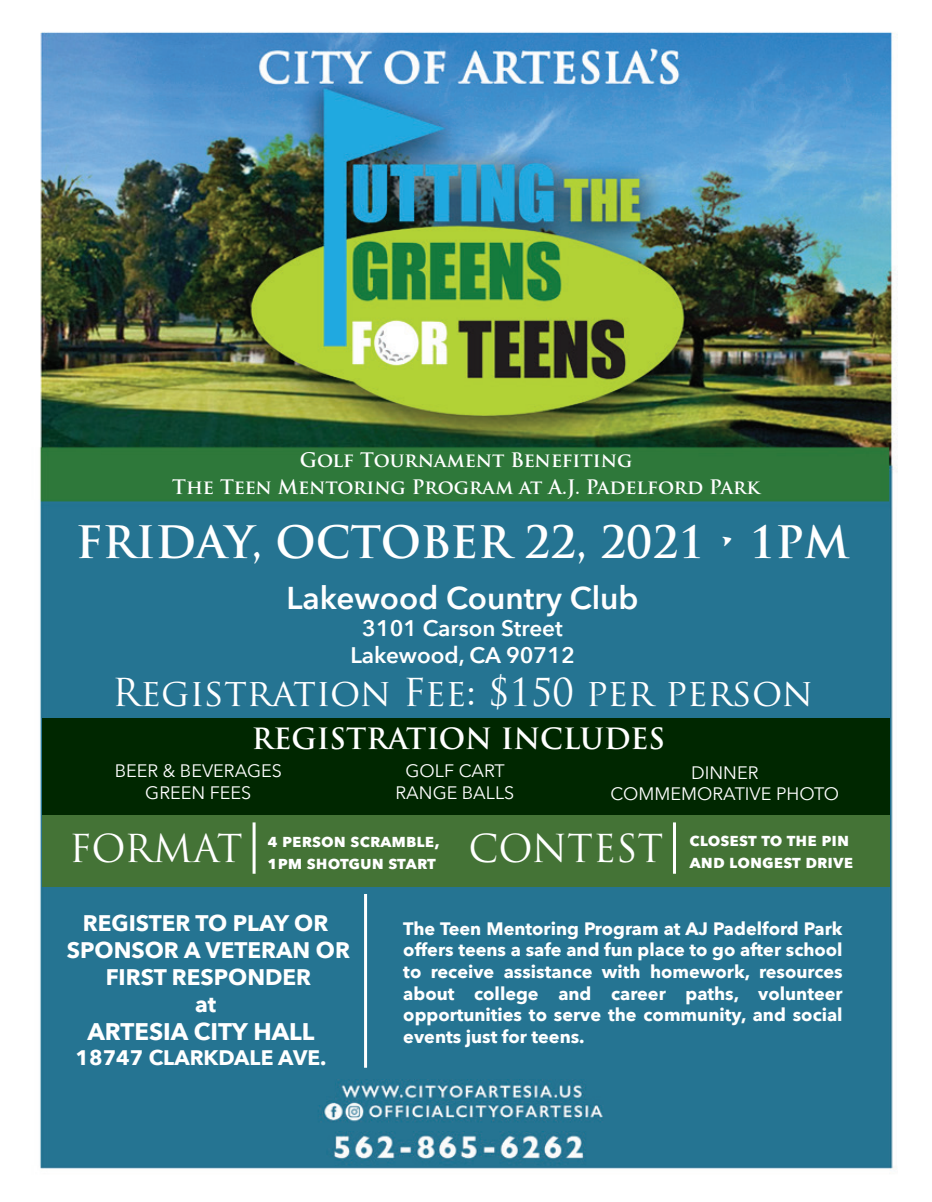
<style>
.page{position:relative;width:932px;height:1202px;background:#fff}
.page>*{position:absolute;margin:0;border:0;box-sizing:border-box;transform-origin:0 0}
.t1{font:700 43.5px "Trajan Pro";color:#fff}
.t2{font:37.5px "Trajan Pro";color:#fff}
.t3{font:600 31.5px "Avenir Next";color:#fff}
.t4{font:700 28.5px "Trajan Pro";color:#fff}
.t5{font:700 24px "Avenir Next";color:#fff}
.t6{font:700 22.5px/27px "Avenir Next";color:#fff;text-align:center}
.t7{font:600 22.5px/27px "Avenir Next";color:#fff;text-align:center}
.t8{font:700 21px "Avenir Next";color:#fff}
.t9{font:700 19.5px/27px "Trajan Pro";color:#fff;text-align:center}
.t10{font:700 18px/21.6px "Avenir Next";color:#fff;text-align:justify}
.t11{font:18px/21.6px "Avenir Next";color:#fff;text-align:center}
.t12{font:700 18px/21.6px "Avenir Next";letter-spacing:.095em;color:#fff}
.t13{font:700 18px/21.6px "Avenir Next";letter-spacing:.05em;color:#fff}
</style>
<div class="page">
<img style="left:40px;top:32px;width:858px;height:1137px">
<div style="left:42px;top:813px;width:847px;height:73px;background:#447336"></div>
<hr style="left:252px;top:822px;width:3px;height:51px;background:#fff">
<hr style="left:673px;top:822px;width:3px;height:51px;background:#fff">
<div style="left:42px;top:718px;width:847px;height:96px;background:#002700"></div>
<hr style="left:364px;top:894px;width:3px;height:173px;background:#fff">
<p class="t9" style="left:172px;top:447px;width:589px">Golf Tournament Benefiting<br>The Teen Mentoring Program at A.J. Padelford Park</p>
<h1 class="t1" style="left:76px;top:515px;width:775px">FRIDAY, OCTOBER 22, 2021 • 1PM</h1>
<h3 class="t3" style="left:286px;top:571px;width:353px">Lakewood Country Club</h3>
<p class="t7" style="left:350px;top:614px;width:226px">3101 Carson Street<br>Lakewood, CA 90712</p>
<h2 class="t2" style="left:112px;top:669px;width:702px">Registration Fee: $150 per person</h2>
<h3 class="t4" style="left:252px;top:721px;width:414px">REGISTRATION INCLUDES</h3>
<p class="t11" style="left:115px;top:759px;width:169px">BEER &amp; BEVERAGES<br>GREEN FEES</p>
<p class="t11" style="left:395px;top:759px;width:120px">GOLF CART<br>RANGE BALLS</p>
<p class="t11" style="left:610px;top:761px;width:230px">DINNER<br>COMMEMORATIVE PHOTO</p>
<h2 class="t2" style="left:69px;top:824px;width:175px">FORMAT</h2>
<h2 class="t2" style="left:468px;top:824px;width:196px">CONTEST</h2>
<p class="t12" style="left:267px;top:830px;width:174px">4 person scramble,<br>1pm shotgun start</p>
<p class="t13" style="left:689px;top:828px;width:165px">closest to the pin and longest drive</p>
<p class="t6" style="left:67px;top:909px;width:284px">REGISTER TO PLAY OR<br>SPONSOR A VETERAN OR<br>FIRST RESPONDER<br>at</p>
<h3 class="t5" style="left:87px;top:1010px;width:229px">ARTESIA CITY HALL</h3>
<p class="t8" style="left:76px;top:1039px;width:252px">18747 CLARKDALE AVE.</p>
<p class="t10" style="left:403px;top:917px;width:441px">The Teen Mentoring Program at AJ Padelford Park offers teens a safe and fun place to go after school to receive assistance with homework, resources about college and career paths, volunteer opportunities to serve the community, and social events just for teens.</p>
</div>
